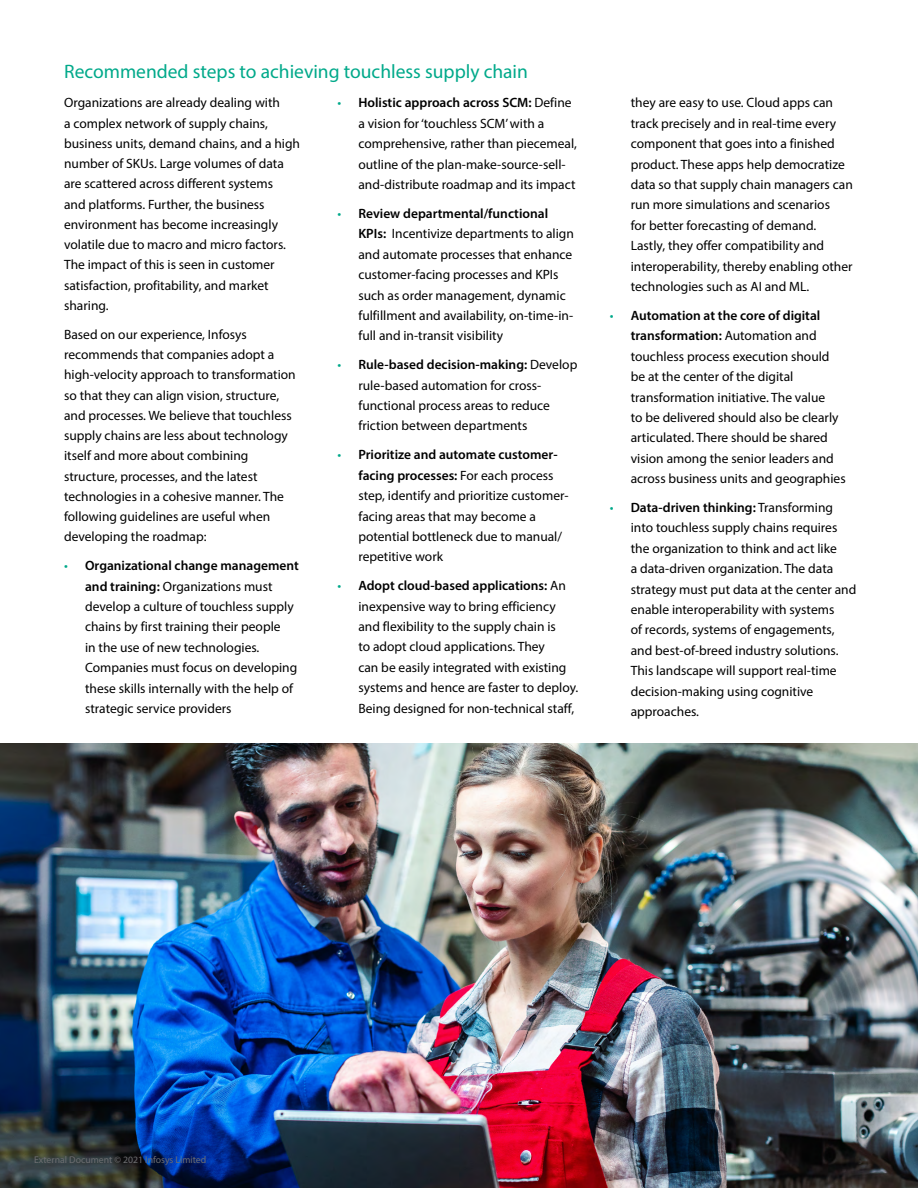
<style>
.page{position:relative;width:918px;height:1188px;background:#fff}
.page>*{position:absolute;margin:0;border:0;box-sizing:border-box;transform-origin:0 0}
.t1{font:19.5px "Myriad Pro";color:#00a98a}
.t2{font:13.5px/20.4px "Myriad Pro";color:#000}
.t3{font:9.75px "Myriad Pro";color:#6d6e71}
.s1{color:#00a98a}
.s2{font-weight:600}
</style>
<div class="page">
<img style="left:0;top:744px;width:918px;height:444px">
<h1 class="t1" style="left:64px;top:60px;width:465px">Recommended steps to achieving touchless supply chain</h1>
<p class="t2" style="left:64px;top:93px;width:238px">Organizations are already dealing with<br>a complex network of supply chains, business units, demand chains, and a high number of SKUs. Large volumes of data are scattered across different systems<br>and platforms. Further, the business environment has become increasingly volatile due to macro and micro factors.<br>The impact of this is seen in customer satisfaction, profitability, and market sharing.</p>
<p class="t2" style="left:64px;top:324px;width:233px">Based on our experience, Infosys recommends that companies adopt a high-velocity approach to transformation so that they can align vision, structure, and processes. We believe that touchless supply chains are less about technology itself and more about combining structure, processes, and the latest technologies in a cohesive manner. The following guidelines are useful when developing the roadmap:</p>
<p class="t2" style="left:85px;top:555px;width:215px;text-indent:-21px"><span class="s1">•</span> <span class="s2">Organizational change management and training:</span> Organizations must develop a culture of touchless supply chains by first training their people<br>in the use of new technologies.<br>Companies must focus on developing these skills internally with the help of strategic service providers</p>
<p class="t2" style="left:358px;top:93px;width:220px;text-indent:-21px"><span class="s1">•</span> <span class="s2">Holistic approach across SCM:</span> Define a vision for ‘touchless SCM’ with a comprehensive, rather than piecemeal, outline of the plan-make-source-sell&shy;and-distribute roadmap and its impact</p>
<p class="t2" style="left:358px;top:203px;width:217px;text-indent:-21px"><span class="s1">•</span> <span class="s2">Review departmental/functional KPIs:</span> Incentivize departments to align and automate processes that enhance customer-facing processes and KPIs such as order management, dynamic fulfillment and availability, on-time-in&shy;full and in-transit visibility</p>
<p class="t2" style="left:358px;top:354px;width:220px;text-indent:-21px"><span class="s1">•</span> <span class="s2">Rule-based decision-making:</span> Develop rule-based automation for cross&shy;functional process areas to reduce friction between departments</p>
<p class="t2" style="left:358px;top:444px;width:212px;text-indent:-21px"><span class="s1">•</span> <span class="s2">Prioritize and automate customer&shy;facing processes:</span> For each process step, identify and prioritize customer&shy;facing areas that may become a potential bottleneck due to manual/ repetitive work</p>
<p class="t2" style="left:358px;top:575px;width:221px;text-indent:-21px"><span class="s1">•</span> <span class="s2">Adopt cloud-based applications:</span> An inexpensive way to bring efficiency and flexibility to the supply chain is<br>to adopt cloud applications. They<br>can be easily integrated with existing systems and hence are faster to deploy.<br>Being designed for non-technical staff,</p>
<p class="t2" style="left:631px;top:93px;width:224px">they are easy to use. Cloud apps can track precisely and in real-time every component that goes into a finished product. These apps help democratize data so that supply chain managers can run more simulations and scenarios<br>for better forecasting of demand.<br>Lastly, they offer compatibility and interoperability, thereby enabling other technologies such as AI and ML.</p>
<p class="t2" style="left:631px;top:305px;width:216px;text-indent:-21px"><span class="s1">•</span> <span class="s2">Automation at the core of digital transformation:</span> Automation and touchless process execution should be at the center of the digital transformation initiative. The value<br>to be delivered should also be clearly articulated. There should be shared vision among the senior leaders and across business units and geographies</p>
<p class="t2" style="left:631px;top:497px;width:227px;text-indent:-21px"><span class="s1">•</span> <span class="s2">Data-driven thinking:</span> Transforming into touchless supply chains requires the organization to think and act like<br>a data-driven organization. The data strategy must put data at the center and enable interoperability with systems<br>of records, systems of engagements, and best-of-breed industry solutions.<br>This landscape will support real-time decision-making using cognitive approaches.</p>
<p class="t3" style="left:34px;top:1154px;width:174px">External Document © 2021 Infosys Limited</p>
</div>
